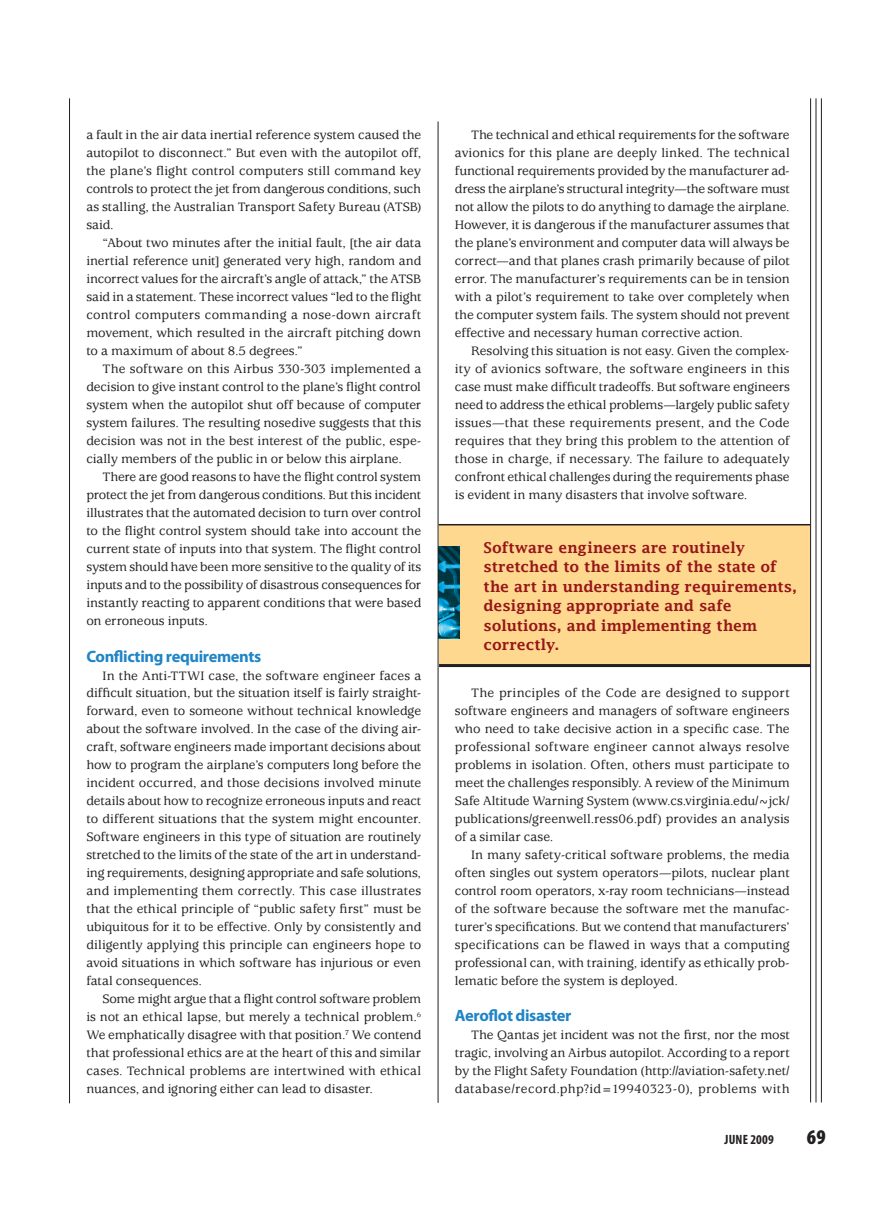
<style>
.page{position:relative;width:891px;height:1215px;background:#fff}
.page>*{position:absolute;margin:0;border:0;box-sizing:border-box;transform-origin:0 0}
.t1{font:900 condensed 21px "Myriad Pro";color:#231f20}
.t2{font:700 16.5px "Myriad Pro";letter-spacing:-.025em;color:#1f85c6}
.t3{font:600 15px/19.5px "Lucida Fax";color:#961619}
.t4{font:500 13.5px/18px "Usherwood Std";color:#231f20;text-align:justify}
.t5{font:700 condensed 13.5px "Myriad Pro";letter-spacing:.01em;color:#231f20}
</style>
<div class="page">
<hr style="left:69px;top:98px;width:1px;height:1005px;background:#231f20">
<div style="left:439px;top:525px;width:371px;height:141px;background:#fed88f"></div>
<hr style="left:439px;top:524px;width:371px;height:1px;background:#231f20">
<img style="left:439px;top:547px;width:20px;height:92px">
<hr style="left:439px;top:664px;width:371px;height:3px;background:#231f20">
<hr style="left:438px;top:122px;width:1px;height:981px;background:#231f20">
<hr style="left:816px;top:98px;width:1px;height:1005px;background:#231f20">
<hr style="left:821px;top:98px;width:1px;height:1005px;background:#231f20">
<hr style="left:810px;top:98px;width:1px;height:1005px;background:#231f20">
<p class="t4" style="left:86px;top:126px;width:336px">a fault in the air data inertial reference system caused the autopilot to disconnect.” But even with the autopilot off, the plane’s flight control computers still command key controls to protect the jet from dangerous conditions, such as stalling, the Australian Transport Safety Bureau (ATSB) said.</p>
<p class="t4" style="left:86px;top:234px;width:336px;text-indent:16px">“About two minutes after the initial fault, [the air data inertial reference unit] generated very high, random and incorrect values for the aircraft’s angle of attack,” the ATSB said in a statement. These incorrect values “led to the flight control computers commanding a nose-down aircraft movement, which resulted in the aircraft pitching down to a maximum of about 8.5 degrees.”</p>
<p class="t4" style="left:86px;top:360px;width:336px;text-indent:16px">The software on this Airbus 330-303 implemented a decision to give instant control to the plane’s flight control system when the autopilot shut off because of computer system failures. The resulting nosedive suggests that this decision was not in the best interest of the public, espe&shy;cially members of the public in or below this airplane.</p>
<p class="t4" style="left:86px;top:468px;width:336px;text-indent:16px">There are good reasons to have the flight control system protect the jet from dangerous conditions. But this incident illustrates that the automated decision to turn over control to the flight control system should take into account the current state of inputs into that system. The flight control system should have been more sensitive to the quality of its inputs and to the possibility of disastrous consequences for instantly reacting to apparent conditions that were based on erroneous inputs.</p>
<p class="t2" style="left:86px;top:645px;width:176px">Conflicting requirements</p>
<p class="t4" style="left:86px;top:667px;width:336px;text-indent:16px">In the Anti-TTWI case, the software engineer faces a difficult situation, but the situation itself is fairly straight&shy;forward, even to someone without technical knowledge about the software involved. In the case of the diving air&shy;craft, software engineers made important decisions about how to program the airplane’s computers long before the incident occurred, and those decisions involved minute details about how to recognize erroneous inputs and react to different situations that the system might encounter.<br>Software engineers in this type of situation are routinely stretched to the limits of the state of the art in understand&shy;ing requirements, designing appropriate and safe solutions, and implementing them correctly. This case illustrates that the ethical principle of “public safety first” must be ubiquitous for it to be effective. Only by consistently and diligently applying this principle can engineers hope to avoid situations in which software has injurious or even fatal consequences.</p>
<p class="t4" style="left:86px;top:990px;width:336px;text-indent:16px">Some might argue that a flight control software problem is not an ethical lapse, but merely a technical problem.<sup>6<br></sup>We emphatically disagree with that position.<sup>7</sup> We contend that professional ethics are at the heart of this and similar cases. Technical problems are intertwined with ethical nuances, and ignoring either can lead to disaster.</p>
<p class="t4" style="left:455px;top:127px;width:336px;text-indent:16px">The technical and ethical requirements for the software avionics for this plane are deeply linked. The technical functional requirements provided by the manufacturer ad&shy;dress the airplane’s structural integrity—the software must not allow the pilots to do anything to damage the airplane.<br>However, it is dangerous if the manufacturer assumes that the plane’s environment and computer data will always be correct—and that planes crash primarily because of pilot error. The manufacturer’s requirements can be in tension with a pilot’s requirement to take over completely when the computer system fails. The system should not prevent effective and necessary human corrective action.</p>
<p class="t4" style="left:455px;top:342px;width:336px;text-indent:16px">Resolving this situation is not easy. Given the complex&shy;ity of avionics software, the software engineers in this case must make difficult tradeoffs. But software engineers need to address the ethical problems—largely public safety issues—that these requirements present, and the Code requires that they bring this problem to the attention of those in charge, if necessary. The failure to adequately confront ethical challenges during the requirements phase is evident in many disasters that involve software.</p>
<p class="t3" style="left:484px;top:537px;width:315px">Software engineers are routinely stretched to the limits of the state of the art in understanding requirements, designing appropriate and safe solutions, and implementing them correctly.</p>
<p class="t4" style="left:455px;top:684px;width:336px;text-indent:16px">The principles of the Code are designed to support software engineers and managers of software engineers who need to take decisive action in a specific case. The professional software engineer cannot always resolve problems in isolation. Often, others must participate to meet the challenges responsibly. A review of the Minimum Safe Altitude Warning System (www.cs.virginia.edu/~jck/ publications/greenwell.ress06.pdf) provides an analysis of a similar case.</p>
<p class="t4" style="left:455px;top:846px;width:336px;text-indent:16px">In many safety-critical software problems, the media often singles out system operators—pilots, nuclear plant control room operators, x-ray room technicians—instead of the software because the software met the manufac&shy;turer’s specifications. But we contend that manufacturers’ specifications can be flawed in ways that a computing professional can, with training, identify as ethically prob&shy;lematic before the system is deployed.</p>
<p class="t2" style="left:455px;top:1005px;width:118px">Aeroflot disaster</p>
<p class="t4" style="left:455px;top:1027px;width:336px;text-indent:16px">The Qantas jet incident was not the first, nor the most tragic, involving an Airbus autopilot. According to a report by the Flight Safety Foundation (http://aviation-safety.net/ database/record.php?id=19940323-0), problems with</p>
<p class="t5" style="left:725px;top:1131px;width:51px">JUNE 2009</p>
<h1 class="t1" style="left:807px;top:1124px;width:20px">69</h1>
</div>
